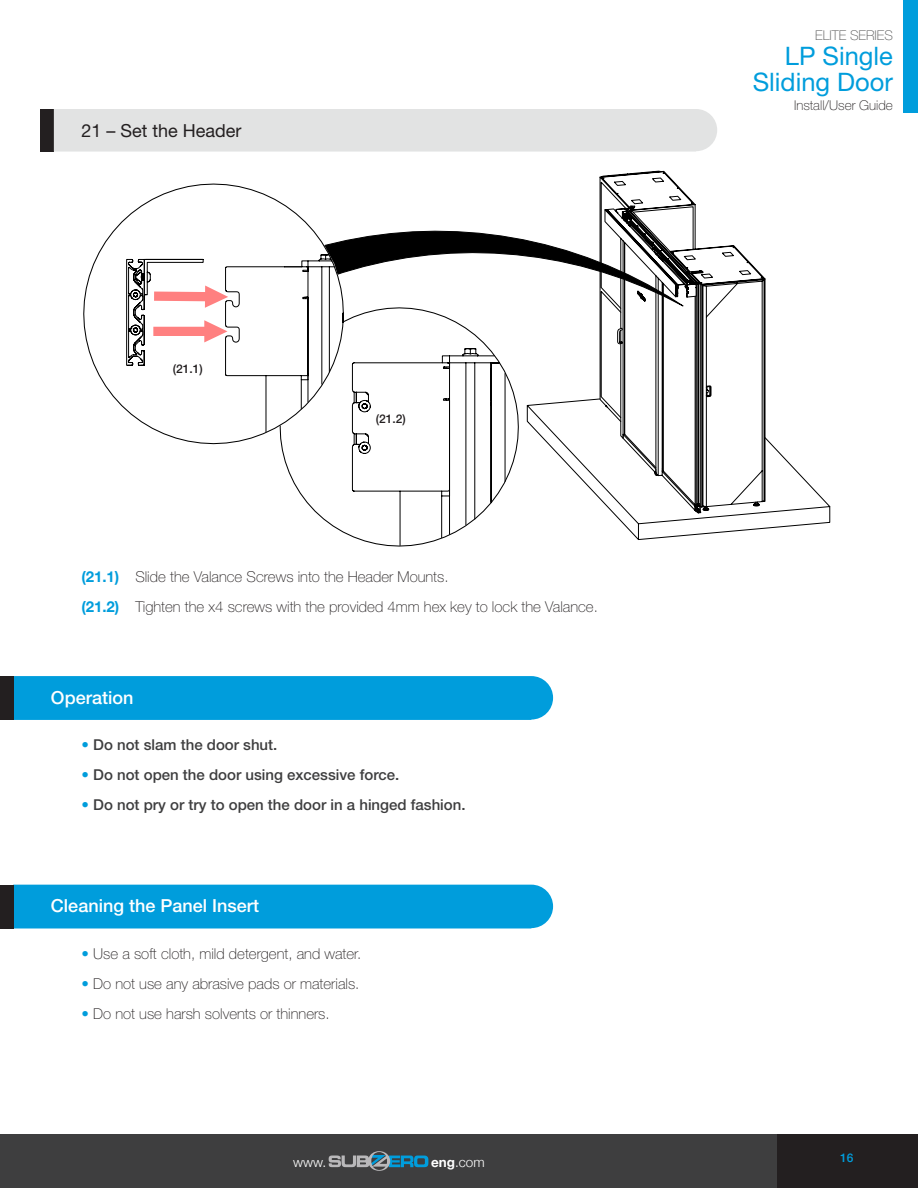
<style>
.page{position:relative;width:918px;height:1188px;background:#fff}
.page>*{position:absolute;margin:0;border:0;box-sizing:border-box;transform-origin:0 0}
.t1{font:25.5px/25.5px "Helvetica Neue LT Std";color:#009ddc;text-align:right}
.t2{font:500 18px "Helvetica Neue LT Std";color:#fff}
.t3{font:18px "Helvetica Neue LT Std";color:#231f20}
.t4{font:100 15px/30px "Helvetica Neue LT Std";color:#231f20}
.t5{font:500 15px "Helvetica Neue LT Std";color:#3e3e3f}
.t6{font:100 13.5px "Helvetica Neue LT Std";color:#231f20}
.t7{font:100 13.5px "Helvetica Neue LT Std";color:#555656}
.t8{font:300 13.5px "Helvetica Neue";color:#fff}
.t9{font:500 12px "Helvetica Neue LT Std";color:#231f20}
.t10{font:500 12px "Helvetica Neue LT Std";color:#009ddc}
.s1{font-family:"Helvetica Neue";font-weight:700;color:#009ddc}
.s2{color:#009ddc}
.s3{font-weight:500;color:#009ddc}
.s4{font-weight:700}
</style>
<div class="page">
<div style="left:904px;top:0;width:14px;height:113px;background:#009ddc"></div>
<div style="left:0;top:1134px;width:777px;height:54px;background:#3e3e3f"></div>
<div style="left:777px;top:1134px;width:141px;height:54px;background:#231f20"></div>
<svg style="left:329px;top:1151px;width:99px;height:20px"></svg>
<hr style="left:917px;top:1134px;width:1px;height:54px;background:#3e3e3f">
<div style="left:13px;top:885px;width:540px;height:44px;background:#009ddc"></div>
<div style="left:0;top:885px;width:13px;height:43px;background:#231f20"></div>
<div style="left:40px;top:109px;width:14px;height:43px;background:#231f20"></div>
<div style="left:54px;top:109px;width:663px;height:43px;background:#e2e3e3"></div>
<div style="left:13px;top:676px;width:540px;height:44px;background:#009ddc"></div>
<div style="left:0;top:676px;width:13px;height:44px;background:#231f20"></div>
<svg style="left:527px;top:398px;width:304px;height:142px"></svg>
<svg style="left:599px;top:170px;width:167px;height:343px"></svg>
<svg style="left:389px;top:373px;width:130px;height:174px"></svg>
<svg style="left:345px;top:231px;width:357px;height:101px"></svg>
<svg style="left:281px;top:246px;width:225px;height:300px"></svg>
<svg style="left:83px;top:183px;width:261px;height:262px"></svg>
<p class="t3" style="left:82px;top:119px;width:162px">21 – Set the Header</p>
<p class="t9" style="left:173px;top:362px;width:32px">(21.1)</p>
<p class="t9" style="left:376px;top:412px;width:32px">(21.2)</p>
<p class="t4" style="left:81px;top:561px;width:518px"><span class="s1">(21.1)</span> Slide the Valance Screws into the Header Mounts.<br><span class="s1">(21.2)</span> Tighten the x4 screws with the provided 4mm hex key to lock the Valance.</p>
<p class="t2" style="left:51px;top:686px;width:84px">Operation</p>
<p class="t5" style="left:82px;top:736px;width:197px"><span class="s2">•</span> Do not slam the door shut.</p>
<p class="t5" style="left:82px;top:766px;width:319px"><span class="s2">•</span> Do not open the door using excessive force.</p>
<p class="t5" style="left:82px;top:796px;width:386px"><span class="s2">•</span> Do not pry or try to open the door in a hinged fashion.</p>
<p class="t2" style="left:51px;top:895px;width:210px">Cleaning the Panel Insert</p>
<p class="t4" style="left:82px;top:939px;width:281px"><span class="s3">•</span> Use a soft cloth, mild detergent, and water.</p>
<p class="t4" style="left:82px;top:969px;width:279px"><span class="s3">•</span> Do not use any abrasive pads or materials.</p>
<p class="t4" style="left:82px;top:999px;width:250px"><span class="s3">•</span> Do not use harsh solvents or thinners.</p>
<p class="t8" style="left:293px;top:1152px;width:35px">www.</p>
<p class="t8" style="left:431px;top:1152px;width:55px"><span class="s4">eng</span>.com</p>
<p class="t7" style="left:815px;top:27px;width:79px">ELITE SERIES</p>
<h1 class="t1" style="left:753px;top:43px;width:142px">LP Single<br>Sliding Door</h1>
<p class="t6" style="left:794px;top:98px;width:100px">Install/User Guide</p>
<p class="t10" style="left:840px;top:1151px;width:15px">16</p>
</div>
